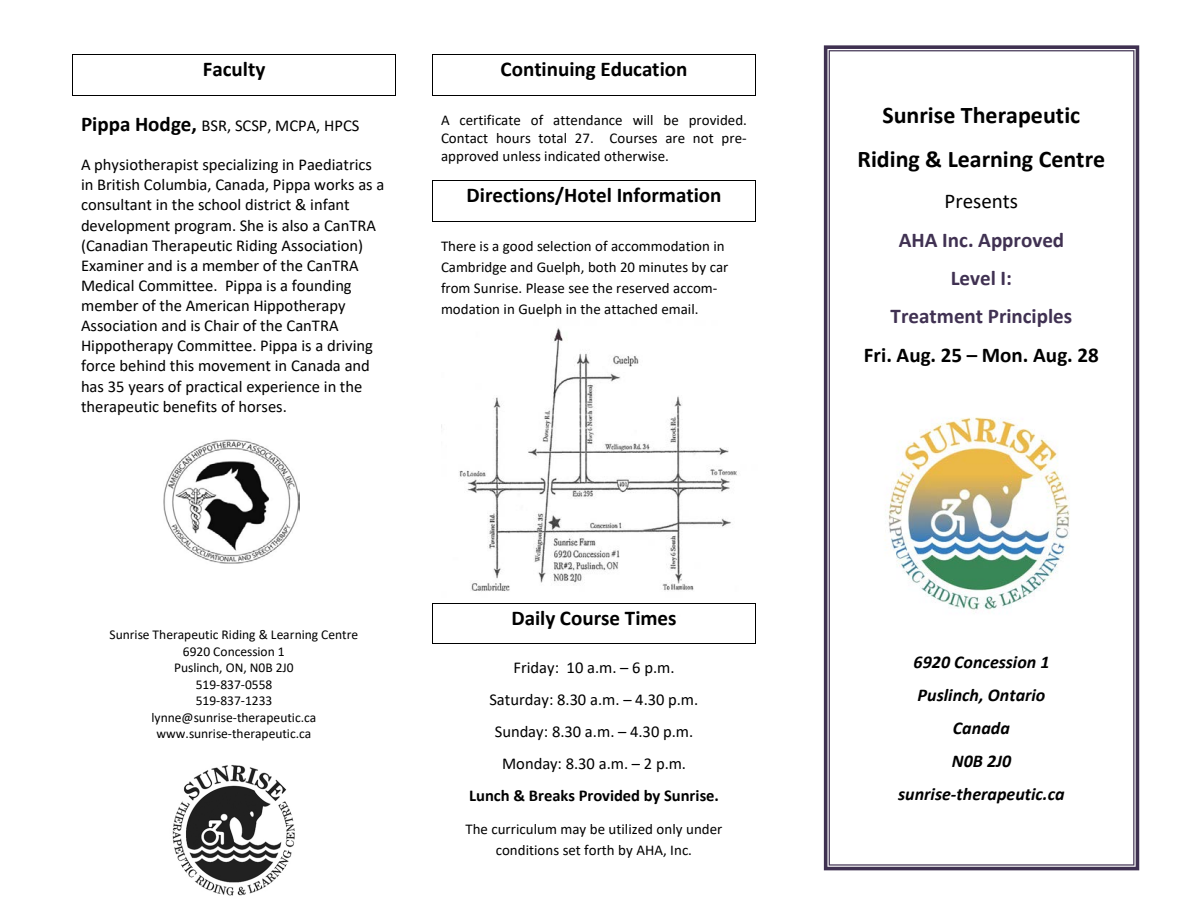
<style>
.page{position:relative;width:1188px;height:918px;background:#fff}
.page>*{position:absolute;margin:0;border:0;box-sizing:border-box;transform-origin:0 0}
.t1{font:700 24px "Calibri";color:#000}
.t2{font:700 21px "Calibri";color:#000}
.t3{font:700 21px "Calibri";color:#403152}
.t4{font:21px "Calibri";color:#000}
.t5{font:italic 700 18px "Calibri";color:#000}
.t6{font:16.5px/20.1px "Calibri";color:#000}
.t7{font:700 16.5px "Calibri";color:#000}
.t8{font:15px/21px "Calibri";color:#000;text-align:justify}
.t9{font:13.5px "Calibri";color:#000}
.s1{font-weight:700;font-size:21px}
</style>
<div class="page">
<img style="left:164px;top:439px;width:136px;height:125px">
<img style="left:441px;top:328px;width:296px;height:264px">
<img style="left:172px;top:764px;width:123px;height:132px">
<hr style="left:73px;top:54px;width:322px;height:1px;background:#000">
<hr style="left:73px;top:95px;width:322px;height:1px;background:#000">
<hr style="left:72px;top:55px;width:1px;height:40px;background:#000">
<hr style="left:395px;top:55px;width:1px;height:40px;background:#000">
<hr style="left:433px;top:54px;width:322px;height:1px;background:#000">
<hr style="left:433px;top:95px;width:322px;height:1px;background:#000">
<hr style="left:432px;top:55px;width:1px;height:40px;background:#000">
<hr style="left:755px;top:55px;width:1px;height:40px;background:#000">
<hr style="left:433px;top:180px;width:322px;height:1px;background:#000">
<hr style="left:433px;top:221px;width:322px;height:1px;background:#000">
<hr style="left:432px;top:181px;width:1px;height:40px;background:#000">
<hr style="left:755px;top:181px;width:1px;height:40px;background:#000">
<hr style="left:433px;top:603px;width:322px;height:1px;background:#000">
<hr style="left:433px;top:644px;width:322px;height:1px;background:#000">
<hr style="left:432px;top:604px;width:1px;height:40px;background:#000">
<hr style="left:755px;top:604px;width:1px;height:40px;background:#000">
<svg style="left:824px;top:45px;width:315px;height:825px"></svg>
<img style="left:874px;top:407px;width:216px;height:216px">
<p class="t2" style="left:203px;top:55px;width:64px">Faculty</p>
<p class="t6" style="left:81px;top:115px;width:280px"><span class="s1">Pippa Hodge,</span> BSR, SCSP, MCPA, HPCS</p>
<p class="t6" style="left:81px;top:154px;width:305px">A physiotherapist specializing in Paediatrics in British Columbia, Canada, Pippa works as a consultant in the school district &amp; infant development program. She is also a CanTRA (Canadian Therapeutic Riding Association)<br>Examiner and is a member of the CanTRA Medical Committee. Pippa is a founding member of the American Hippotherapy Association and is Chair of the CanTRA Hippotherapy Committee. Pippa is a driving force behind this movement in Canada and has 35 years of practical experience in the therapeutic benefits of horses.</p>
<p class="t2" style="left:501px;top:55px;width:188px">Continuing Education</p>
<p class="t8" style="left:441px;top:110px;width:308px;line-height:18.3px">A certificate of attendance will be provided.<br>Contact hours total 27. Courses are not pre&shy;approved unless indicated otherwise.</p>
<p class="t2" style="left:467px;top:181px;width:256px">Directions/Hotel Information</p>
<p class="t8" style="left:441px;top:235px;width:289px;text-align:left">There is a good selection of accommodation in Cambridge and Guelph, both 20 minutes by car from Sunrise. Please see the reserved accom&shy;modation in Guelph in the attached email.</p>
<p class="t9" style="left:110px;top:626px;width:250px">Sunrise Therapeutic Riding &amp; Learning Centre</p>
<p class="t9" style="left:183px;top:642px;width:103px">6920 Concession 1</p>
<p class="t9" style="left:174px;top:658px;width:121px">Puslinch, ON, N0B 2J0</p>
<p class="t9" style="left:196px;top:675px;width:78px">519-837-0558</p>
<p class="t9" style="left:196px;top:691px;width:78px">519-837-1233</p>
<p class="t9" style="left:152px;top:708px;width:166px">lynne@sunrise-therapeutic.ca</p>
<p class="t9" style="left:156px;top:724px;width:156px">www.sunrise-therapeutic.ca</p>
<p class="t2" style="left:511px;top:603px;width:167px">Daily Course Times</p>
<p class="t6" style="left:514px;top:657px;width:163px">Friday: 10 a.m. – 6 p.m.</p>
<p class="t6" style="left:489px;top:689px;width:211px">Saturday: 8.30 a.m. – 4.30 p.m.</p>
<p class="t6" style="left:495px;top:721px;width:200px">Sunday: 8.30 a.m. – 4.30 p.m.</p>
<p class="t6" style="left:502px;top:753px;width:186px">Monday: 8.30 a.m. – 2 p.m.</p>
<p class="t7" style="left:469px;top:784px;width:251px">Lunch &amp; Breaks Provided by Sunrise.</p>
<p class="t8" style="left:465px;top:819px;width:258px;text-align:center">The curriculum may be utilized only under conditions set forth by AHA, Inc.</p>
<p class="t1" style="left:882px;top:98px;width:199px">Sunrise Therapeutic</p>
<p class="t1" style="left:858px;top:142px;width:249px">Riding &amp; Learning Centre</p>
<p class="t4" style="left:945px;top:187px;width:75px">Presents</p>
<p class="t3" style="left:899px;top:225px;width:167px">AHA Inc. Approved</p>
<p class="t3" style="left:951px;top:263px;width:63px">Level I:</p>
<p class="t3" style="left:891px;top:302px;width:183px">Treatment Principles</p>
<p class="t2" style="left:864px;top:340px;width:236px">Fri. Aug. 25 – Mon. Aug. 28</p>
<p class="t5" style="left:914px;top:649px;width:138px">6920 Concession 1</p>
<p class="t5" style="left:918px;top:682px;width:129px">Puslinch, Ontario</p>
<p class="t5" style="left:953px;top:715px;width:59px">Canada</p>
<p class="t5" style="left:952px;top:748px;width:61px">N0B 2J0</p>
<p class="t5" style="left:898px;top:781px;width:168px">sunrise-therapeutic.ca</p>
</div>
